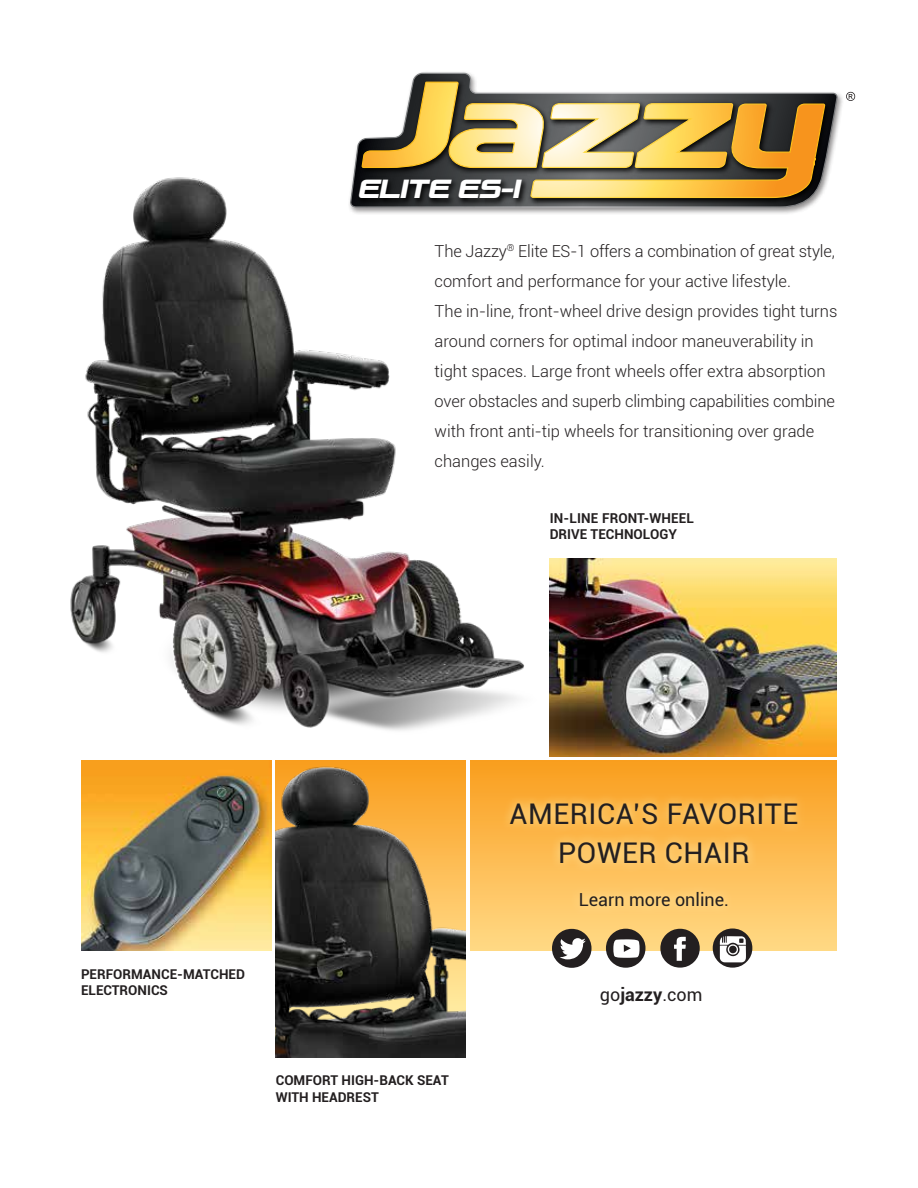
<style>
.page{position:relative;width:918px;height:1188px;background:#fff}
.page>*{position:absolute;margin:0;border:0;box-sizing:border-box;transform-origin:0 0}
.t1{font:28.5px/39px "Roboto";letter-spacing:.02em;color:#231f20;text-align:center}
.t2{font:italic 28.2px "Charlie Brown M54";color:#fff}
.t3{font:18px "Roboto";color:#231f20}
.t4{font:300 16.5px/30px "Roboto";color:#231f20}
.t5{font:700 13.65px/16.5px "Roboto";color:#231f20}
.t6{font:700 13.5px/16.5px "Roboto";color:#231f20}
.s1{font-weight:700}
</style>
<div class="page">
<img style="left:70px;top:177px;width:480px;height:568px">
<img style="left:550px;top:558px;width:287px;height:198px">
<img style="left:81px;top:761px;width:190px;height:190px">
<img style="left:276px;top:761px;width:190px;height:297px">
<svg style="left:846px;top:92px;width:9px;height:9px"></svg>
<div style="left:347px;top:71px;width:497px;height:144px;background:#231f20;opacity:.5"></div>
<img style="left:355px;top:76px;width:480px;height:134px">
<svg style="left:361px;top:71px;width:465px;height:128px"></svg>
<img style="left:351px;top:169px;width:182px;height:44px">
<div style="left:471px;top:761px;width:366px;height:190px;background:linear-gradient(to bottom,#f99e1e,#ffd985)"></div>
<svg style="left:501px;top:793px;width:306px;height:81px;background:#fcbb53"></svg>
<div style="left:570px;top:884px;width:166px;height:32px;background:linear-gradient(to right,#ffcd72,#ffcd72)"></div>
<svg style="left:552px;top:929px;width:40px;height:39px"></svg>
<svg style="left:660px;top:929px;width:40px;height:39px"></svg>
<svg style="left:606px;top:929px;width:39px;height:39px"></svg>
<svg style="left:713px;top:929px;width:39px;height:39px"></svg>
<h2 class="t2" style="left:358px;top:178px;width:168px">ELITE ES-1</h2>
<p class="t4" style="left:435px;top:235px;width:404px">The Jazzy<sup>®</sup> Elite ES-1 offers a combination of great style, comfort and performance for your active lifestyle.<br>The in-line, front-wheel drive design provides tight turns around corners for optimal indoor maneuverability in tight spaces. Large front wheels offer extra absorption over obstacles and superb climbing capabilities combine with front anti-tip wheels for transitioning over grade changes easily.</p>
<p class="t5" style="left:550px;top:509px;width:146px">IN-LINE FRONT-WHEEL<br>DRIVE TECHNOLOGY</p>
<p class="t6" style="left:81px;top:965px;width:166px">PERFORMANCE-MATCHED<br>ELECTRONICS</p>
<p class="t6" style="left:276px;top:1072px;width:174px">COMFORT HIGH-BACK SEAT<br>WITH HEADREST</p>
<h1 class="t1" style="left:510px;top:793px;width:290px">AMERICA’S FAVORITE<br>POWER CHAIR</h1>
<p class="t3" style="left:579px;top:887px;width:152px">Learn more online.</p>
<p class="t3" style="left:600px;top:982px;width:104px">go<span class="s1">jazzy</span>.com</p>
</div>
